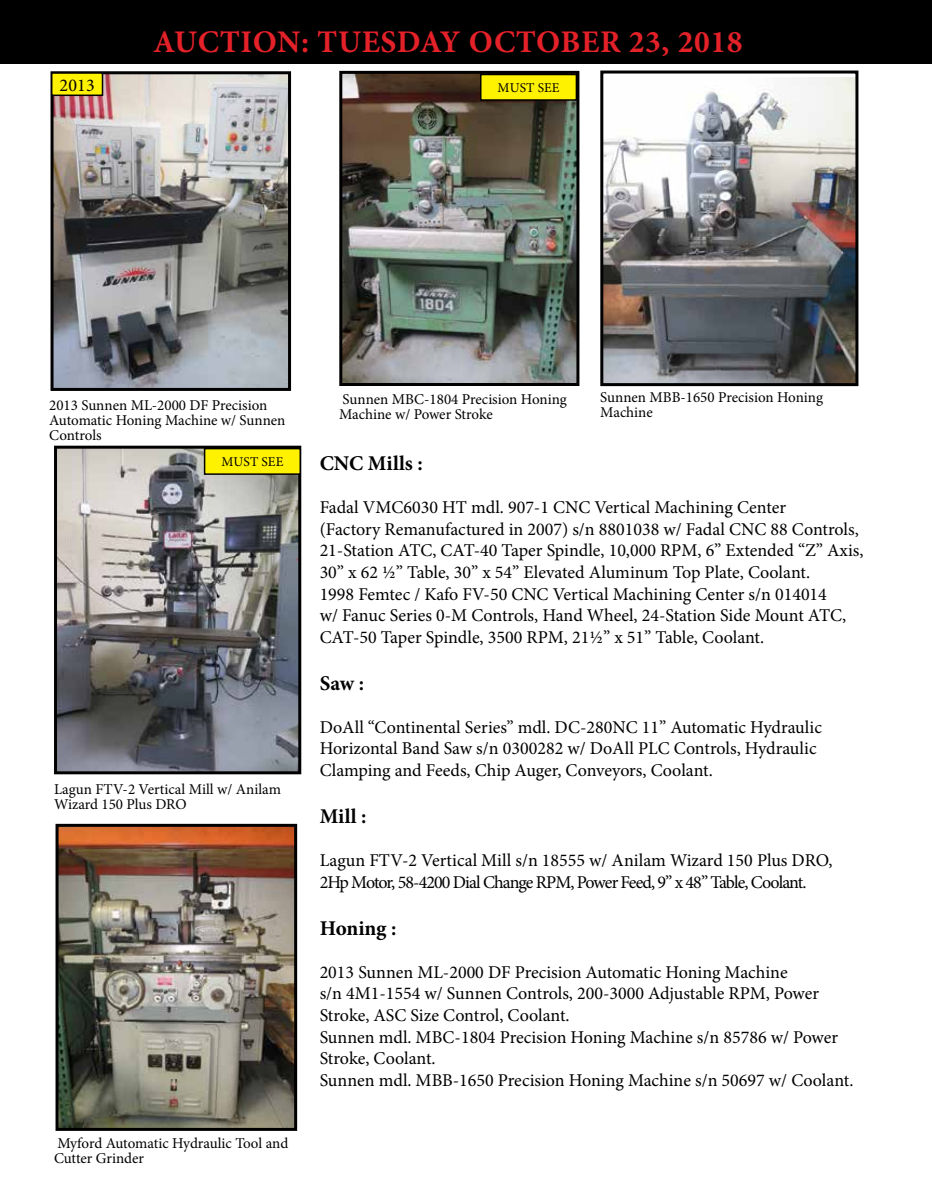
<style>
.page{position:relative;width:932px;height:1202px;background:#fff}
.page>*{position:absolute;margin:0;border:0;box-sizing:border-box;transform-origin:0 0}
.t1{font:700 31.5px "Minion Pro";letter-spacing:.02em;color:#e42129}
.t2{font:700 21px "Minion Pro";color:#000}
.t3{font:18px/21.6px "Minion Pro";color:#000}
.t4{font:18px/21.6px "Minion Pro";letter-spacing:-.04em;color:#000}
.t5{font:15px/15px "Minion Pro";color:#000}
.t6{font:13.5px "Minion Pro";letter-spacing:.01em;color:#000}
</style>
<div class="page">
<div style="left:0;top:0;width:932px;height:63px;background:#000"></div>
<img style="left:58px;top:450px;width:239px;height:320px">
<div style="left:54px;top:446px;width:247px;height:328px;border:3px solid #000"></div>
<img style="left:604px;top:77px;width:250px;height:305px">
<div style="left:600px;top:70px;width:258px;height:316px;border:3px solid #000"></div>
<img style="left:343px;top:75px;width:232px;height:307px">
<div style="left:339px;top:71px;width:240px;height:315px;border:3px solid #000"></div>
<div style="left:480px;top:74px;width:96px;height:26px;background:#fff200"></div>
<div style="left:480px;top:74px;width:97px;height:27px;border:2px solid #000"></div>
<div style="left:204px;top:448px;width:96px;height:26px;background:#fff200"></div>
<div style="left:204px;top:448px;width:97px;height:27px;border:2px solid #000"></div>
<img style="left:55px;top:75px;width:232px;height:312px">
<div style="left:51px;top:71px;width:240px;height:320px;border:3px solid #000"></div>
<div style="left:52px;top:73px;width:50px;height:22px;background:#fff200"></div>
<div style="left:51px;top:72px;width:52px;height:24px;border:2px solid #000"></div>
<img style="left:60px;top:828px;width:233px;height:298px">
<div style="left:56px;top:824px;width:241px;height:306px;border:3px solid #000"></div>
<p class="t3" style="left:60px;top:74px;width:37px">2013</p>
<h1 class="t1" style="left:153px;top:20px;width:591px">AUCTION: TUESDAY OCTOBER 23, 2018</h1>
<p class="t6" style="left:497px;top:79px;width:64px">MUST SEE</p>
<p class="t5" style="left:49px;top:398px;width:238px">2013 Sunnen ML-2000 DF Precision<br>Automatic Honing Machine w/ Sunnen<br>Controls</p>
<p class="t6" style="left:221px;top:453px;width:64px">MUST SEE</p>
<p class="t5" style="left:54px;top:782px;width:228px">Lagun FTV-2 Vertical Mill w/ Anilam<br>Wizard 150 Plus DRO</p>
<p class="t5" style="left:54px;top:1135px;width:236px">Myford Automatic Hydraulic Tool and<br>Cutter Grinder</p>
<p class="t5" style="left:339px;top:392px;width:229px">Sunnen MBC-1804 Precision Honing<br>Machine w/ Power Stroke</p>
<p class="t5" style="left:600px;top:389px;width:224px">Sunnen MBB-1650 Precision Honing<br>Machine</p>
<p class="t2" style="left:320px;top:448px;width:105px">CNC Mills :</p>
<p class="t3" style="left:320px;top:497px;width:545px">Fadal VMC6030 HT mdl. 907-1 CNC Vertical Machining Center<br>(Factory Remanufactured in 2007) s/n 8801038 w/ Fadal CNC 88 Controls, 21-Station ATC, CAT-40 Taper Spindle, 10,000 RPM, 6” Extended “Z” Axis, 30” x 62 ½” Table, 30” x 54” Elevated Aluminum Top Plate, Coolant.<br>1998 Femtec / Kafo FV-50 CNC Vertical Machining Center s/n 014014<br>w/ Fanuc Series 0-M Controls, Hand Wheel, 24-Station Side Mount ATC, CAT-50 Taper Spindle, 3500 RPM, 21½” x 51” Table, Coolant.</p>
<p class="t2" style="left:320px;top:668px;width:46px">Saw :</p>
<p class="t3" style="left:320px;top:716px;width:504px">DoAll “Continental Series” mdl. DC-280NC 11” Automatic Hydraulic<br>Horizontal Band Saw s/n 0300282 w/ DoAll PLC Controls, Hydraulic<br>Clamping and Feeds, Chip Auger, Conveyors, Coolant.</p>
<p class="t2" style="left:320px;top:801px;width:48px">Mill :</p>
<p class="t4" style="left:320px;top:849px;width:514px">Lagun FTV-2 Vertical Mill s/n 18555 w/ Anilam Wizard 150 Plus DRO,<br>2Hp Motor, 58-4200 Dial Change RPM, Power Feed, 9” x 48” Table, Coolant.</p>
<p class="t2" style="left:320px;top:913px;width:78px">Honing :</p>
<p class="t3" style="left:320px;top:961px;width:535px">2013 Sunnen ML-2000 DF Precision Automatic Honing Machine<br>s/n 4M1-1554 w/ Sunnen Controls, 200-3000 Adjustable RPM, Power Stroke, ASC Size Control, Coolant.<br>Sunnen mdl. MBC-1804 Precision Honing Machine s/n 85786 w/ Power Stroke, Coolant.<br>Sunnen mdl. MBB-1650 Precision Honing Machine s/n 50697 w/ Coolant.</p>
</div>
